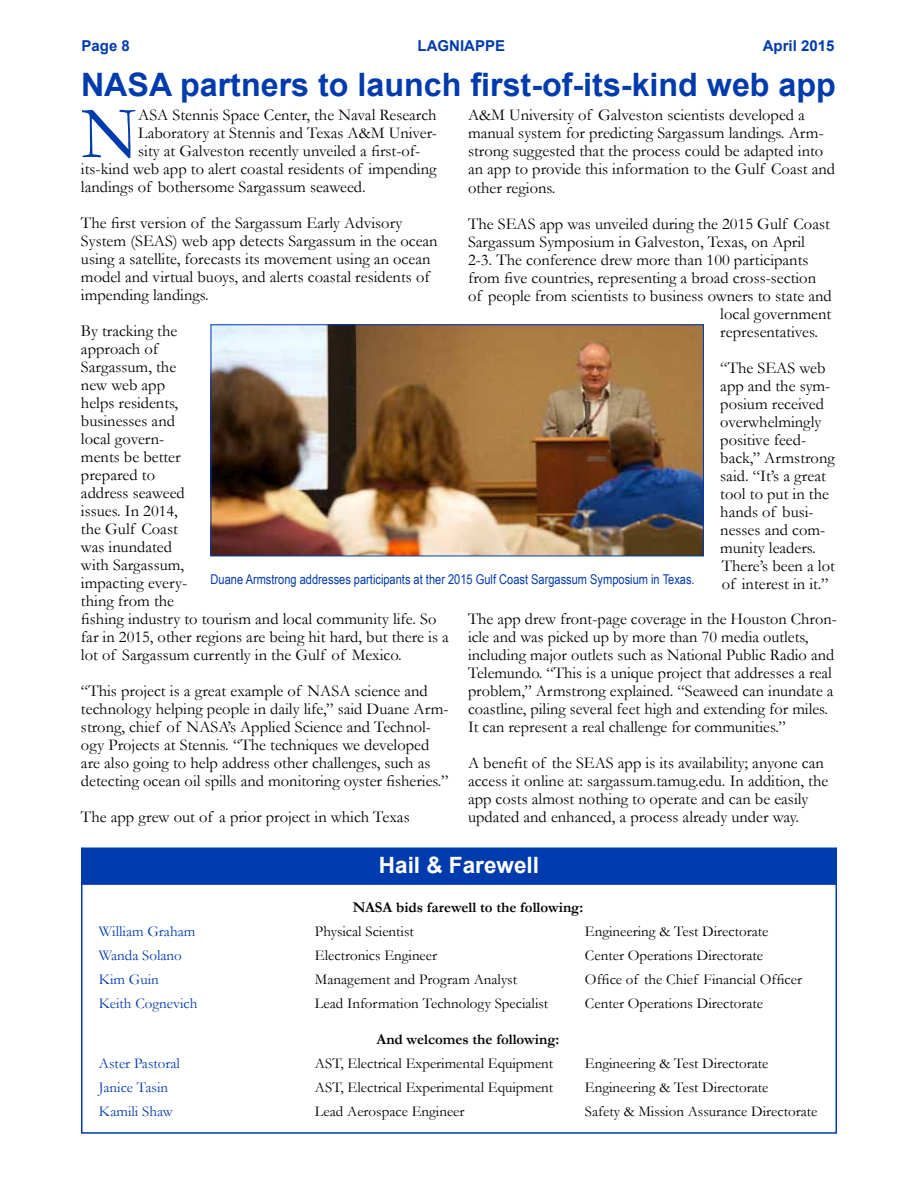
<style>
.page{position:relative;width:918px;height:1188px;background:#fff}
.page>*{position:absolute;margin:0;border:0;box-sizing:border-box;transform-origin:0 0}
.t1{font:74.25px "Garamond";color:#003bae}
.t2{font:700 32.25px "Arial";color:#003bae}
.t3{font:700 22.5px "Arial";color:#fff}
.t4{font:16.5px/18px "Garamond";color:#000}
.t5{font:15px "Garamond";color:#000}
.t6{font:15px "Garamond";color:#003bae}
.t7{font:700 15px "Garamond";color:#000}
.t8{font:700 15px "Arial";color:#003bae}
.t9{font:13.5px "Arial Narrow";color:#003bae}
</style>
<div class="page">
<img style="left:213px;top:326px;width:489px;height:228px">
<div style="left:211px;top:324px;width:493px;height:232px;border:1px solid #003bae"></div>
<div style="left:81px;top:848px;width:756px;height:37px;background:#003bae;border:2px solid #003bae"></div>
<p class="t8" style="left:82px;top:35px;width:50px">Page 8</p>
<p class="t8" style="left:418px;top:35px;width:89px">LAGNIAPPE</p>
<p class="t8" style="left:763px;top:35px;width:73px">April 2015</p>
<h2 class="t2" style="left:81px;top:63px;width:756px">NASA partners to launch first-of-its-kind web app</h2>
<h1 class="t1" style="left:81px;top:83px;width:59px">N</h1>
<p class="t4" style="left:138px;top:106px;width:300px">ASA Stennis Space Center, the Naval Research</p>
<p class="t4" style="left:468px;top:106px;width:369px">A&amp;M University of Galveston scientists developed a manual system for predicting Sargassum landings. Arm&shy;strong suggested that the process could be adapted into an app to provide this information to the Gulf Coast and other regions.</p>
<p class="t4" style="left:468px;top:214px;width:363px">The SEAS app was unveiled during the 2015 Gulf Coast</p>
<p class="t4" style="left:468px;top:232px;width:338px">Sargassum Symposium in Galveston, Texas, on April</p>
<p class="t4" style="left:468px;top:250px;width:342px">2-3. The conference drew more than 100 participants</p>
<p class="t4" style="left:468px;top:268px;width:350px">from five countries, representing a broad cross-section</p>
<p class="t4" style="left:468px;top:286px;width:365px">of people from scientists to business owners to state and</p>
<p class="t4" style="left:720px;top:304px;width:113px">local government</p>
<p class="t4" style="left:720px;top:322px;width:99px">representatives.</p>
<p class="t4" style="left:720px;top:358px;width:116px">“The SEAS web app and the sym&shy;posium received overwhelmingly positive feed&shy;back,” Armstrong said. “It’s a great tool to put in the hands of busi&shy;nesses and com&shy;munity leaders.<br>There’s been a lot of interest in it.”</p>
<p class="t4" style="left:468px;top:610px;width:370px">The app drew front-page coverage in the Houston Chron&shy;icle and was picked up by more than 70 media outlets, including major outlets such as National Public Radio and Telemundo. “This is a unique project that addresses a real problem,” Armstrong explained. “Seaweed can inundate a coastline, piling several feet high and extending for miles.<br>It can represent a real challenge for communities.”</p>
<p class="t4" style="left:468px;top:754px;width:362px">A benefit of the SEAS app is its availability; anyone can access it online at: sargassum.tamug.edu. In addition, the app costs almost nothing to operate and can be easily updated and enhanced, a process already under way.</p>
<p class="t4" style="left:138px;top:124px;width:300px">Laboratory at Stennis and Texas A&amp;M Univer-</p>
<p class="t4" style="left:138px;top:142px;width:284px">sity at Galveston recently unveiled a first-of-</p>
<p class="t4" style="left:81px;top:160px;width:357px">its-kind web app to alert coastal residents of impending</p>
<p class="t4" style="left:81px;top:178px;width:286px">landings of bothersome Sargassum seaweed.</p>
<p class="t4" style="left:81px;top:214px;width:358px">The first version of the Sargassum Early Advisory System (SEAS) web app detects Sargassum in the ocean using a satellite, forecasts its movement using an ocean model and virtual buoys, and alerts coastal residents of impending landings.</p>
<p class="t4" style="left:81px;top:322px;width:369px">By tracking the<br>approach of<br>Sargassum, the<br>new web app<br>helps residents,<br>businesses and<br>local govern-<br>ments be better<br>prepared to<br>address seaweed<br>issues. In 2014,<br>the Gulf Coast<br>was inundated<br>with Sargassum,<br>impacting every-<br>thing from the<br>fishing industry to tourism and local community life. So far in 2015, other regions are being hit hard, but there is a lot of Sargassum currently in the Gulf of Mexico.</p>
<p class="t4" style="left:81px;top:682px;width:369px">“This project is a great example of NASA science and technology helping people in daily life,” said Duane Arm&shy;strong, chief of NASA’s Applied Science and Technol&shy;ogy Projects at Stennis. “The techniques we developed are also going to help address other challenges, such as detecting ocean oil spills and monitoring oyster fisheries.”</p>
<p class="t4" style="left:81px;top:808px;width:330px">The app grew out of a prior project in which Texas</p>
<p class="t9" style="left:211px;top:570px;width:486px">Duane Armstrong addresses participants at ther 2015 Gulf Coast Sargassum Symposium in Texas.</p>
<h3 class="t3" style="left:379px;top:850px;width:162px">Hail &amp; Farewell</h3>
<p class="t7" style="left:353px;top:897px;width:232px">NASA bids farewell to the following:</p>
<p class="t6" style="left:99px;top:921px;width:98px">William Graham</p>
<p class="t5" style="left:315px;top:921px;width:100px">Physical Scientist</p>
<p class="t5" style="left:585px;top:921px;width:185px">Engineering &amp; Test Directorate</p>
<p class="t6" style="left:99px;top:945px;width:84px">Wanda Solano</p>
<p class="t5" style="left:315px;top:945px;width:124px">Electronics Engineer</p>
<p class="t5" style="left:585px;top:945px;width:180px">Center Operations Directorate</p>
<p class="t6" style="left:99px;top:969px;width:61px">Kim Guin</p>
<p class="t5" style="left:315px;top:969px;width:204px">Management and Program Analyst</p>
<p class="t5" style="left:585px;top:969px;width:219px">Office of the Chief Financial Officer</p>
<p class="t6" style="left:99px;top:993px;width:100px">Keith Cognevich</p>
<p class="t5" style="left:315px;top:993px;width:235px">Lead Information Technology Specialist</p>
<p class="t5" style="left:585px;top:993px;width:180px">Center Operations Directorate</p>
<p class="t7" style="left:376px;top:1029px;width:184px">And welcomes the following:</p>
<p class="t6" style="left:99px;top:1053px;width:83px">Aster Pastoral</p>
<p class="t5" style="left:315px;top:1053px;width:240px">AST, Electrical Experimental Equipment</p>
<p class="t5" style="left:585px;top:1053px;width:185px">Engineering &amp; Test Directorate</p>
<p class="t6" style="left:99px;top:1077px;width:71px">Janice Tasin</p>
<p class="t5" style="left:315px;top:1077px;width:240px">AST, Electrical Experimental Equipment</p>
<p class="t5" style="left:585px;top:1077px;width:185px">Engineering &amp; Test Directorate</p>
<p class="t6" style="left:99px;top:1101px;width:75px">Kamili Shaw</p>
<p class="t5" style="left:315px;top:1101px;width:151px">Lead Aerospace Engineer</p>
<p class="t5" style="left:585px;top:1101px;width:234px">Safety &amp; Mission Assurance Directorate</p>
</div>
